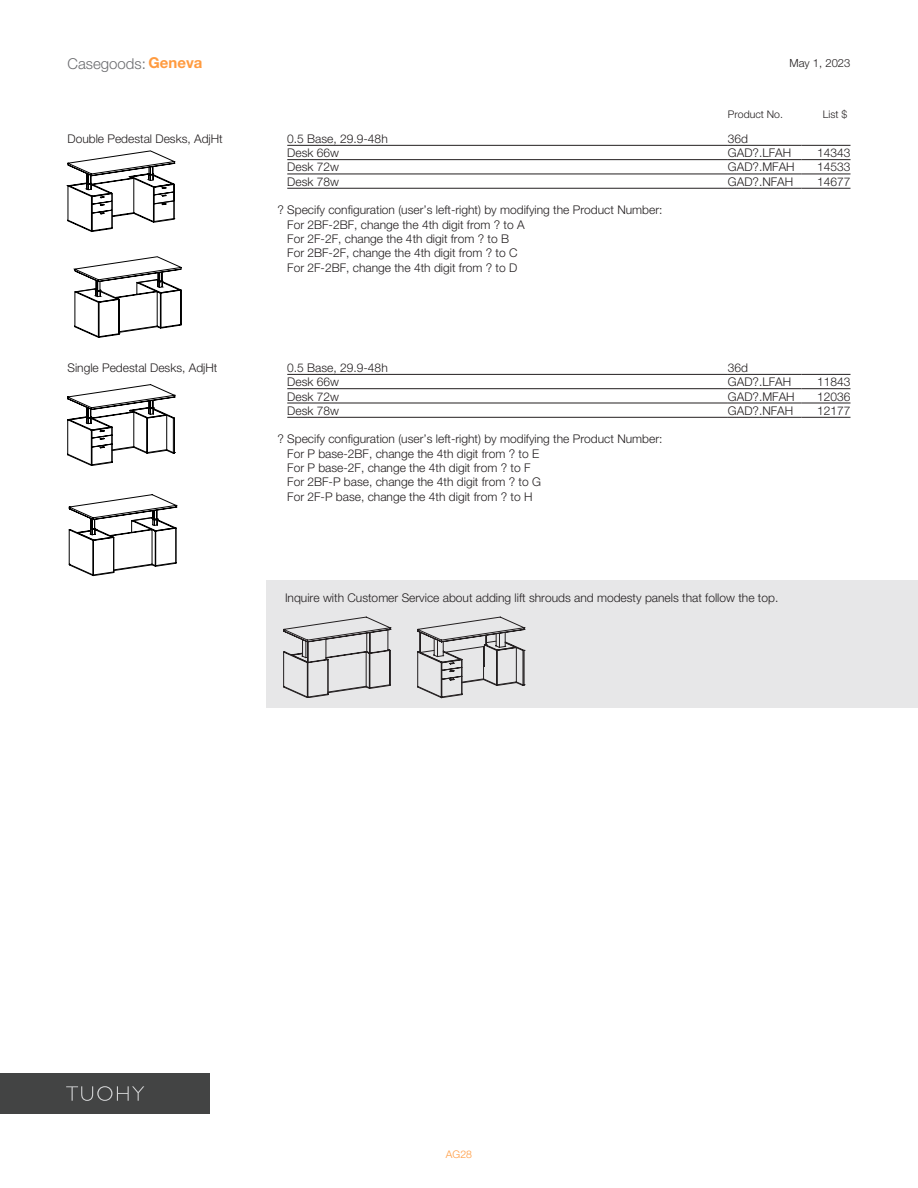
<style>
.page{position:relative;width:918px;height:1188px;background:#fff}
.page>*{position:absolute;margin:0;border:0;box-sizing:border-box;transform-origin:0 0}
.t1{font:300 15px "Helvetica Neue";color:#6c6d70}
.Table_Left_Alignment{font:300 12px "Helvetica Neue";color:#231f20}
.Table_Lined_Left_Alignment{font:300 12px "Helvetica Neue";color:#231f20}
.Table_Right_Alignment{font:300 12px "Helvetica Neue";color:#231f20}
.AH_no_rule{font:300 12px "Helvetica Neue";color:#231f20}
.Table_Lined_Right_Alignment{font:300 12px "Helvetica Neue";color:#231f20}
.t2{font:300 11.25px "Helvetica Neue";color:#231f20}
.Table_Header{font:300 10.5px "Helvetica Neue";color:#231f20}
.Table_Header__Right_Aligned{font:300 10.5px "Helvetica Neue";color:#231f20}
.t3{font:300 10.5px "Helvetica Neue";color:#ff9b40}
.s1{font-weight:700;color:#ff9b40}
</style>
<div class="page">
<svg style="left:68px;top:151px;width:107px;height:81px"></svg>
<svg style="left:74px;top:257px;width:108px;height:81px"></svg>
<svg style="left:68px;top:384px;width:109px;height:192px"></svg>
<div style="left:267px;top:580px;width:651px;height:128px;background:#e7e7e8"></div>
<svg style="left:284px;top:617px;width:241px;height:81px"></svg>
<div style="left:0;top:1073px;width:210px;height:41px;background:#434444"></div>
<svg style="left:66px;top:1086px;width:78px;height:15px"></svg>
<hr style="left:287px;top:188px;width:441px;height:1px;background:#231f20">
<hr style="left:728px;top:188px;width:73px;height:1px;background:#231f20">
<hr style="left:801px;top:188px;width:49px;height:1px;background:#231f20">
<hr style="left:287px;top:417px;width:441px;height:1px;background:#231f20">
<hr style="left:728px;top:417px;width:73px;height:1px;background:#231f20">
<hr style="left:801px;top:417px;width:49px;height:1px;background:#231f20">
<hr style="left:287px;top:159px;width:441px;height:1px;background:#231f20">
<hr style="left:728px;top:159px;width:73px;height:1px;background:#231f20">
<hr style="left:801px;top:159px;width:49px;height:1px;background:#231f20">
<hr style="left:287px;top:174px;width:441px;height:1px;background:#231f20">
<hr style="left:728px;top:174px;width:73px;height:1px;background:#231f20">
<hr style="left:801px;top:174px;width:49px;height:1px;background:#231f20">
<hr style="left:287px;top:388px;width:441px;height:1px;background:#231f20">
<hr style="left:728px;top:388px;width:73px;height:1px;background:#231f20">
<hr style="left:801px;top:388px;width:49px;height:1px;background:#231f20">
<hr style="left:287px;top:403px;width:441px;height:1px;background:#231f20">
<hr style="left:728px;top:403px;width:73px;height:1px;background:#231f20">
<hr style="left:801px;top:403px;width:49px;height:1px;background:#231f20">
<hr style="left:287px;top:374px;width:441px;height:1px;background:#231f20">
<hr style="left:728px;top:374px;width:73px;height:1px;background:#231f20">
<hr style="left:801px;top:374px;width:49px;height:1px;background:#231f20">
<hr style="left:287px;top:145px;width:441px;height:1px;background:#231f20">
<hr style="left:728px;top:145px;width:73px;height:1px;background:#231f20">
<hr style="left:801px;top:145px;width:49px;height:1px;background:#231f20">
<p class="t1" style="left:68px;top:51px;width:136px">Casegoods: <span class="s1">Geneva</span></p>
<p class="t2" style="left:790px;top:54px;width:62px">May 1, 2023</p>
<p class="Table_Header" style="left:728px;top:105px;width:57px">Product No.</p>
<p class="Table_Header__Right_Aligned" style="left:823px;top:105px;width:26px">List $</p>
<p class="Table_Left_Alignment" style="left:68px;top:129px;width:157px">Double Pedestal Desks, AdjHt</p>
<p class="Table_Lined_Left_Alignment" style="left:287px;top:129px;width:102px">0.5 Base, 29.9-48h</p>
<p class="Table_Lined_Left_Alignment" style="left:728px;top:129px;width:22px">36d</p>
<p class="Table_Lined_Left_Alignment" style="left:287px;top:143px;width:53px">Desk 66w</p>
<p class="Table_Lined_Left_Alignment" style="left:728px;top:143px;width:65px">GAD?.LFAH</p>
<p class="Table_Lined_Right_Alignment" style="left:817px;top:143px;width:35px">14343</p>
<p class="Table_Lined_Left_Alignment" style="left:287px;top:158px;width:53px">Desk 72w</p>
<p class="Table_Lined_Left_Alignment" style="left:728px;top:158px;width:68px">GAD?.MFAH</p>
<p class="Table_Lined_Right_Alignment" style="left:817px;top:158px;width:35px">14533</p>
<p class="Table_Lined_Left_Alignment" style="left:287px;top:172px;width:53px">Desk 78w</p>
<p class="Table_Lined_Left_Alignment" style="left:728px;top:172px;width:67px">GAD?.NFAH</p>
<p class="Table_Lined_Right_Alignment" style="left:817px;top:172px;width:35px">14677</p>
<p class="Table_Right_Alignment" style="left:278px;top:200px;width:386px">? Specify configuration (user’s left-right) by modifying the Product Number:</p>
<p class="Table_Left_Alignment" style="left:287px;top:215px;width:239px">For 2BF-2BF, change the 4th digit from ? to A</p>
<p class="Table_Left_Alignment" style="left:287px;top:229px;width:223px">For 2F-2F, change the 4th digit from ? to B</p>
<p class="Table_Left_Alignment" style="left:287px;top:243px;width:232px">For 2BF-2F, change the 4th digit from ? to C</p>
<p class="Table_Left_Alignment" style="left:287px;top:258px;width:232px">For 2F-2BF, change the 4th digit from ? to D</p>
<p class="Table_Left_Alignment" style="left:68px;top:358px;width:152px">Single Pedestal Desks, AdjHt</p>
<p class="Table_Lined_Left_Alignment" style="left:287px;top:358px;width:102px">0.5 Base, 29.9-48h</p>
<p class="Table_Lined_Left_Alignment" style="left:728px;top:358px;width:22px">36d</p>
<p class="Table_Lined_Left_Alignment" style="left:287px;top:372px;width:53px">Desk 66w</p>
<p class="Table_Lined_Left_Alignment" style="left:728px;top:372px;width:65px">GAD?.LFAH</p>
<p class="Table_Lined_Right_Alignment" style="left:817px;top:372px;width:35px">11843</p>
<p class="Table_Lined_Left_Alignment" style="left:287px;top:387px;width:53px">Desk 72w</p>
<p class="Table_Lined_Left_Alignment" style="left:728px;top:387px;width:68px">GAD?.MFAH</p>
<p class="Table_Lined_Right_Alignment" style="left:817px;top:387px;width:35px">12036</p>
<p class="Table_Lined_Left_Alignment" style="left:287px;top:401px;width:53px">Desk 78w</p>
<p class="Table_Lined_Left_Alignment" style="left:728px;top:401px;width:67px">GAD?.NFAH</p>
<p class="Table_Lined_Right_Alignment" style="left:817px;top:401px;width:35px">12177</p>
<p class="Table_Right_Alignment" style="left:278px;top:429px;width:386px">? Specify configuration (user’s left-right) by modifying the Product Number:</p>
<p class="Table_Left_Alignment" style="left:287px;top:444px;width:253px">For P base-2BF, change the 4th digit from ? to E</p>
<p class="Table_Left_Alignment" style="left:287px;top:458px;width:245px">For P base-2F, change the 4th digit from ? to F</p>
<p class="Table_Left_Alignment" style="left:287px;top:472px;width:255px">For 2BF-P base, change the 4th digit from ? to G</p>
<p class="Table_Left_Alignment" style="left:287px;top:487px;width:247px">For 2F-P base, change the 4th digit from ? to H</p>
<p class="AH_no_rule" style="left:285px;top:588px;width:495px">Inquire with Customer Service about adding lift shrouds and modesty panels that follow the top.</p>
<p class="t3" style="left:446px;top:1145px;width:28px">AG28</p>
</div>
